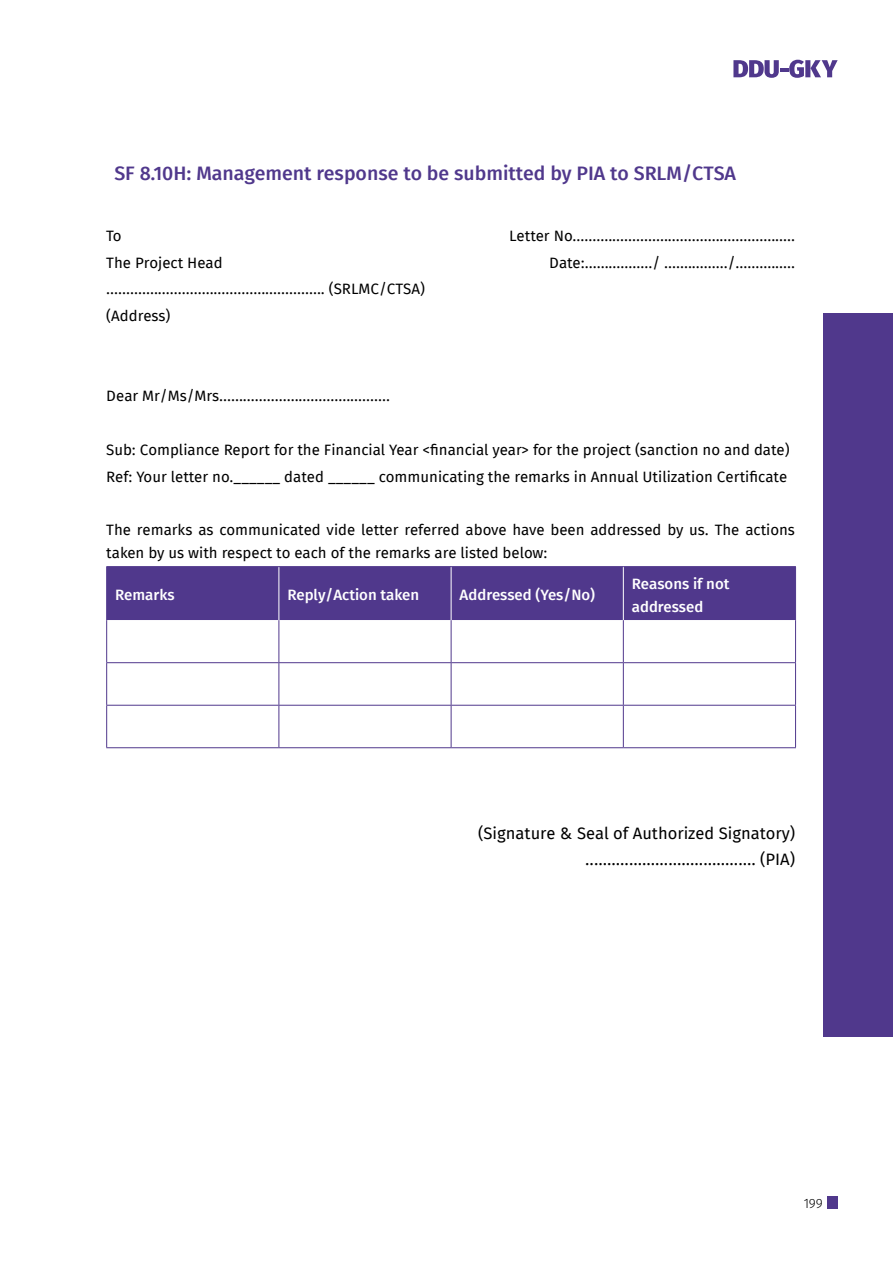
<style>
.page{position:relative;width:893px;height:1263px;background:#fff}
.page>*{position:absolute;margin:0;border:0;box-sizing:border-box;transform-origin:0 0}
.t1{font:500 19.5px "Fira Sans";color:#50388c}
.t2{font:16.5px/26.7px "Fira Sans";color:#000;text-align:right}
.t3{font:15px/26.7px "Fira Sans";color:#000}
.t4{font:500 15px/22.5px "Fira Sans";color:#fff}
.t5{font:300 13.5px "Fira Sans";color:#000}
</style>
<div class="page">
<div style="left:824px;top:313px;width:69px;height:723px;background:#50388c"></div>
<div style="left:827px;top:1196px;width:11px;height:13px;background:#50388c"></div>
<svg style="left:733px;top:60px;width:105px;height:18px"></svg>
<div style="left:107px;top:567px;width:688px;height:53px;background:#50388c"></div>
<svg style="left:107px;top:620px;width:688px;height:127px"></svg>
<hr style="left:279px;top:567px;width:1px;height:53px;background:#fff">
<hr style="left:451px;top:567px;width:1px;height:53px;background:#fff">
<hr style="left:623px;top:567px;width:1px;height:53px;background:#fff">
<hr style="left:106px;top:620px;width:1px;height:42px;background:#50388c">
<hr style="left:279px;top:620px;width:1px;height:42px;background:#50388c">
<hr style="left:451px;top:620px;width:1px;height:42px;background:#50388c">
<hr style="left:623px;top:620px;width:1px;height:42px;background:#50388c">
<hr style="left:795px;top:620px;width:1px;height:42px;background:#50388c">
<hr style="left:106px;top:662px;width:173px;height:1px;background:#50388c">
<hr style="left:106px;top:663px;width:1px;height:42px;background:#50388c">
<hr style="left:279px;top:662px;width:172px;height:1px;background:#50388c">
<hr style="left:279px;top:663px;width:1px;height:42px;background:#50388c">
<hr style="left:451px;top:662px;width:172px;height:1px;background:#50388c">
<hr style="left:451px;top:663px;width:1px;height:42px;background:#50388c">
<hr style="left:623px;top:662px;width:173px;height:1px;background:#50388c">
<hr style="left:623px;top:663px;width:1px;height:42px;background:#50388c">
<hr style="left:795px;top:663px;width:1px;height:42px;background:#50388c">
<hr style="left:106px;top:705px;width:173px;height:1px;background:#50388c">
<hr style="left:106px;top:706px;width:1px;height:41px;background:#50388c">
<hr style="left:279px;top:705px;width:172px;height:1px;background:#50388c">
<hr style="left:279px;top:706px;width:1px;height:41px;background:#50388c">
<hr style="left:451px;top:705px;width:172px;height:1px;background:#50388c">
<hr style="left:451px;top:706px;width:1px;height:41px;background:#50388c">
<hr style="left:623px;top:705px;width:173px;height:1px;background:#50388c">
<hr style="left:623px;top:706px;width:1px;height:41px;background:#50388c">
<hr style="left:795px;top:706px;width:1px;height:41px;background:#50388c">
<hr style="left:106px;top:747px;width:173px;height:1px;background:#50388c">
<hr style="left:279px;top:747px;width:172px;height:1px;background:#50388c">
<hr style="left:451px;top:747px;width:172px;height:1px;background:#50388c">
<hr style="left:623px;top:747px;width:173px;height:1px;background:#50388c">
<hr style="left:106px;top:566px;width:173px;height:1px;background:#50388c">
<hr style="left:106px;top:567px;width:1px;height:53px;background:#50388c">
<hr style="left:279px;top:566px;width:172px;height:1px;background:#50388c">
<hr style="left:451px;top:566px;width:172px;height:1px;background:#50388c">
<hr style="left:623px;top:566px;width:173px;height:1px;background:#50388c">
<hr style="left:795px;top:567px;width:1px;height:53px;background:#50388c">
<h1 class="t1" style="left:114px;top:159px;width:623px">SF 8.10H: Management response to be submitted by PIA to SRLM/CTSA</h1>
<p class="t3" style="left:106px;top:223px;width:17px">To</p>
<p class="t3" style="left:509px;top:223px;width:287px">Letter No........................................................</p>
<p class="t3" style="left:106px;top:250px;width:118px">The Project Head</p>
<p class="t3" style="left:549px;top:250px;width:248px">Date:................./ ................/...............</p>
<p class="t3" style="left:106px;top:277px;width:320px">....................................................... (SRLMC/CTSA) (Address)</p>
<p class="t3" style="left:106px;top:384px;width:285px">Dear Mr/Ms/Mrs...........................................</p>
<p class="t3" style="left:106px;top:437px;width:685px">Sub: Compliance Report for the Financial Year &lt;financial year&gt; for the project (sanction no and date)<br>Ref: Your letter no.______ dated ______ communicating the remarks in Annual Utilization Certificate</p>
<p class="t3" style="left:106px;top:520px;width:690px;line-height:22.5px">The remarks as communicated vide letter referred above have been addressed by us. The actions taken by us with respect to each of the remarks are listed below:</p>
<p class="t4" style="left:115px;top:585px;width:61px">Remarks</p>
<p class="t4" style="left:287px;top:585px;width:133px">Reply/Action taken</p>
<p class="t4" style="left:460px;top:585px;width:137px">Addressed (Yes/No)</p>
<p class="t4" style="left:632px;top:574px;width:99px">Reasons if not addressed</p>
<p class="t2" style="left:478px;top:821px;width:318px">(Signature &amp; Seal of Authorized Signatory) ....................................... (PIA)</p>
<p class="t5" style="left:804px;top:1193px;width:20px">199</p>
</div>
